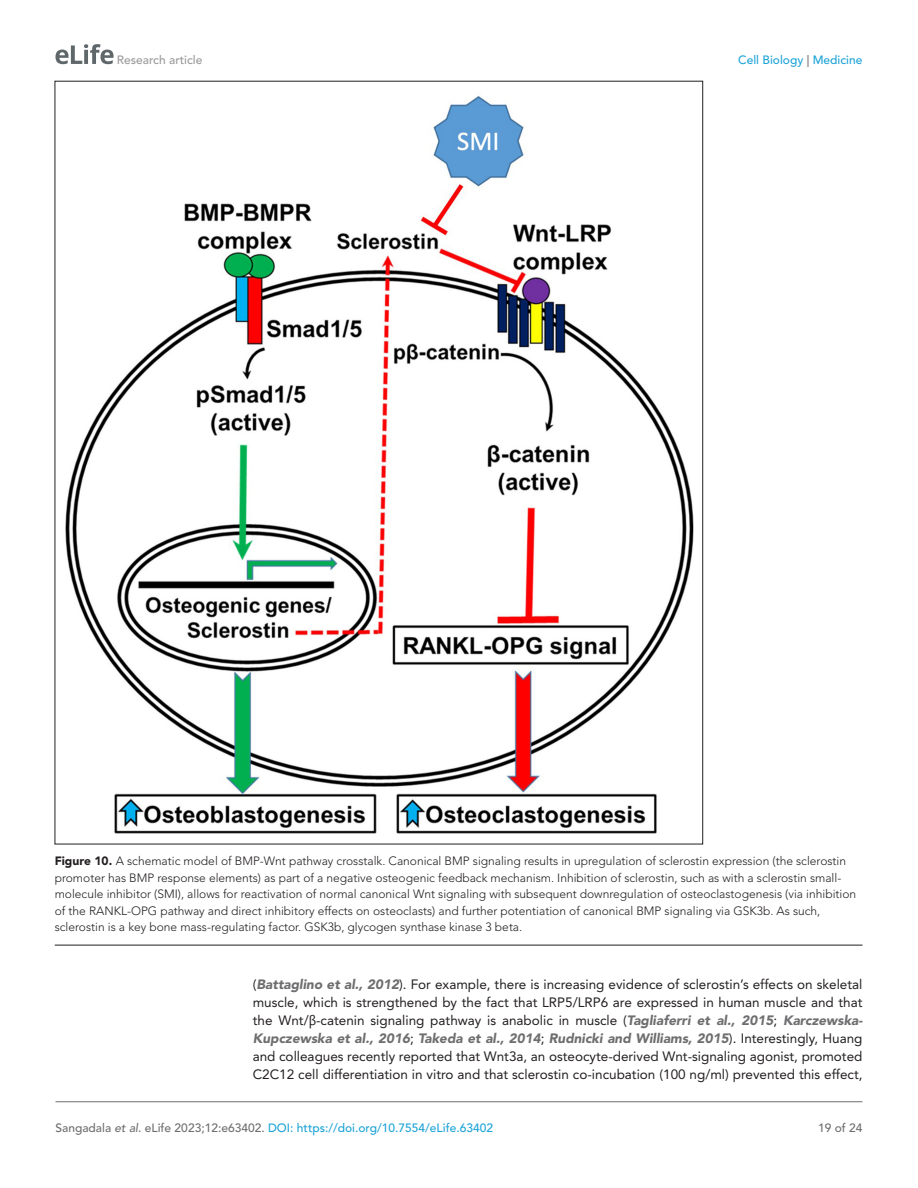
<style>
.page{position:relative;width:918px;height:1188px;background:#fff}
.page>*{position:absolute;margin:0;border:0;box-sizing:border-box;transform-origin:0 0}
.t1{font:13.5px/18px "Avenir LT Std";color:#231f20;text-align:justify}
.t2{font:300 12px/16.5px "Avenir LT Std";color:#231f20}
.t3{font:500 12px "Avenir LT Std";color:#1ea4d7}
.t4{font:500 12px "Avenir LT Std";color:#9a9a9a}
.t5{font:500 12px "Avenir LT Std";color:#6e6e70}
.s1{color:#6e6e70}
.s2{font-weight:900}
.s3{font-weight:900;font-style:italic;color:#6e6e70}
.s4{font-family:"Segoe UI"}
.s5{font-style:italic;color:#6e6e70}
</style>
<div class="page">
<svg style="left:55px;top:44px;width:59px;height:20px"></svg>
<hr style="left:56px;top:1101px;width:806px;height:1px;background:#6e6e70">
<hr style="left:55px;top:945px;width:807px;height:1px;background:#231f20">
<img style="left:65px;top:96px;width:629px;height:738px">
<p class="t4" style="left:117px;top:53px;width:87px">Research article</p>
<p class="t3" style="left:738px;top:53px;width:126px">Cell Biology <span class="s1">|</span> Medicine</p>
<p class="t2" style="left:55px;top:853px;width:803px"><span class="s2">Figure 10.</span> A schematic model of BMP-Wnt pathway crosstalk. Canonical BMP signaling results in upregulation of sclerostin expression (the sclerostin promoter has BMP response elements) as part of a negative osteogenic feedback mechanism. Inhibition of sclerostin, such as with a sclerostin small&shy;molecule inhibitor (SMI), allows for reactivation of normal canonical Wnt signaling with subsequent downregulation of osteoclastogenesis (via inhibition of the RANKL-OPG pathway and direct inhibitory effects on osteoclasts) and further potentiation of canonical BMP signaling via GSK3b. As such, sclerostin is a key bone mass-regulating factor. GSK3b, glycogen synthase kinase 3 beta.</p>
<p class="t1" style="left:253px;top:976px;width:611px">(<span class="s3">Battaglino et al., 2012</span>). For example, there is increasing evidence of sclerostin’s effects on skeletal muscle, which is strengthened by the fact that LRP5/LRP6 are expressed in human muscle and that the Wnt/<span class="s4">β</span>-catenin signaling pathway is anabolic in muscle (<span class="s3">Tagliaferri et al., 2015</span>; <span class="s3">Karczewska-Kupczewska et al., 2016</span>; <span class="s3">Takeda et al., 2014</span>; <span class="s3">Rudnicki and Williams, 2015</span>). Interestingly, Huang and colleagues recently reported that Wnt3a, an osteocyte-derived Wnt-signaling agonist, promoted C2C12 cell differentiation in vitro and that sclerostin co-incubation (100 ng/ml) prevented this effect,</p>
<p class="t3" style="left:56px;top:1121px;width:439px"><span class="s1">Sangadala</span> <span class="s5">et al</span><span class="s1">. eLife 2023;12:e63402.</span> DOI: https://doi.org/10.7554/eLife.63402</p>
<p class="t5" style="left:818px;top:1121px;width:46px">19 of 24</p>
</div>
